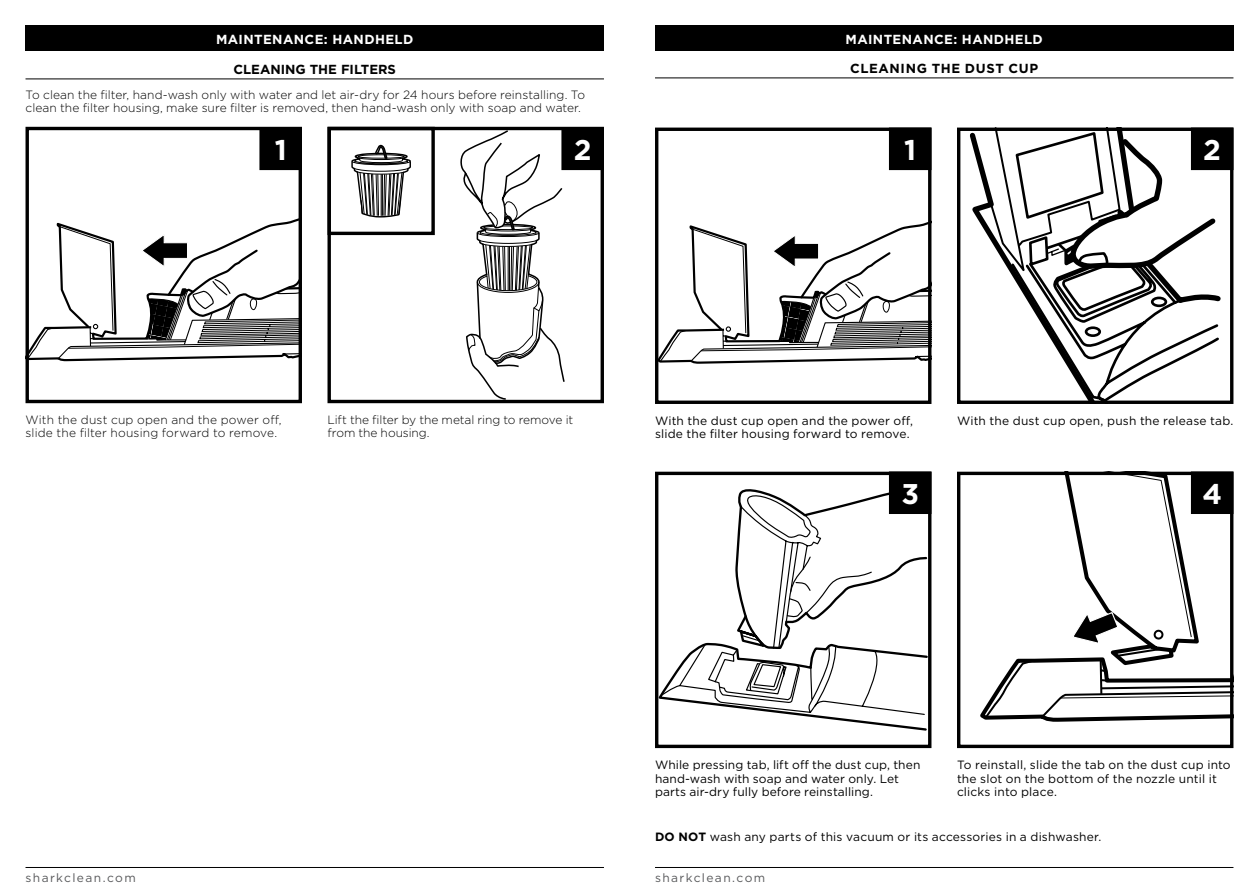
<style>
.page{position:relative;width:1259px;height:893px;background:#fff}
.page>*{position:absolute;margin:0;border:0;box-sizing:border-box;transform-origin:0 0}
.t1{font:700 28.5px "Gotham";color:#fff}
.t2{font:700 13.2px "Gotham";letter-spacing:.03em;color:#fff}
.t3{font:700 13.2px "Gotham";letter-spacing:.05em;color:#000}
.t4{font:700 13.2px "Gotham";color:#000}
.t5{font:12px/13.5px "Gotham";letter-spacing:.01em;color:#000}
.t6{font:300 12px/13.5px "Gotham";letter-spacing:.005em;color:#000}
.t7{font:12px "Gotham";letter-spacing:.115em;color:#58595b}
.s1{font-weight:700}
</style>
<div class="page">
<hr style="left:26px;top:867px;width:578px;height:1px;background:#000">
<hr style="left:655px;top:867px;width:578px;height:1px;background:#000">
<div style="left:26px;top:26px;width:578px;height:25px;background:#000"></div>
<div style="left:655px;top:26px;width:578px;height:25px;background:#000"></div>
<hr style="left:655px;top:78px;width:578px;height:1px;background:#000">
<svg style="left:460px;top:131px;width:105px;height:268px"></svg>
<div style="left:327px;top:127px;width:277px;height:276px;border:3px solid #000"></div>
<svg style="left:351px;top:145px;width:60px;height:73px"></svg>
<div style="left:327px;top:127px;width:108px;height:108px;border:3px solid #000"></div>
<div style="left:26px;top:127px;width:276px;height:276px;border:3px solid #000"></div>
<svg style="left:26px;top:214px;width:276px;height:147px"></svg>
<hr style="left:26px;top:79px;width:578px;height:1px;background:#000">
<div style="left:261px;top:129px;width:39px;height:40px;background:#000"></div>
<div style="left:259px;top:128px;width:43px;height:42px;border:3px solid #000"></div>
<div style="left:563px;top:129px;width:39px;height:40px;background:#000"></div>
<div style="left:561px;top:128px;width:43px;height:42px;border:3px solid #000"></div>
<div style="left:957px;top:472px;width:276px;height:276px;border:3px solid #000"></div>
<svg style="left:980px;top:472px;width:254px;height:250px"></svg>
<div style="left:655px;top:128px;width:276px;height:276px;border:3px solid #000"></div>
<svg style="left:970px;top:132px;width:18px;height:104px"></svg>
<svg style="left:988px;top:132px;width:230px;height:268px"></svg>
<div style="left:957px;top:128px;width:276px;height:276px;border:3px solid #000"></div>
<svg style="left:659px;top:489px;width:268px;height:242px"></svg>
<div style="left:655px;top:472px;width:276px;height:276px;border:3px solid #000"></div>
<svg style="left:657px;top:216px;width:274px;height:148px"></svg>
<div style="left:890px;top:129px;width:40px;height:40px;background:#000"></div>
<div style="left:889px;top:128px;width:42px;height:42px;border:3px solid #000"></div>
<div style="left:1192px;top:129px;width:40px;height:40px;background:#000"></div>
<div style="left:1191px;top:128px;width:42px;height:42px;border:3px solid #000"></div>
<div style="left:890px;top:473px;width:40px;height:39px;background:#000"></div>
<div style="left:889px;top:471px;width:42px;height:43px;border:3px solid #000"></div>
<div style="left:1192px;top:473px;width:40px;height:39px;background:#000"></div>
<div style="left:1191px;top:471px;width:42px;height:43px;border:3px solid #000"></div>
<p class="t2" style="left:216px;top:30px;width:199px">MAINTENANCE: HANDHELD</p>
<p class="t2" style="left:845px;top:30px;width:199px">MAINTENANCE: HANDHELD</p>
<p class="t3" style="left:850px;top:60px;width:190px">CLEANING THE DUST CUP</p>
<p class="t4" style="left:233px;top:61px;width:164px">CLEANING THE FILTERS</p>
<p class="t6" style="left:26px;top:88px;width:561px">To clean the filter, hand-wash only with water and let air-dry for 24 hours before reinstalling. To clean the filter housing, make sure filter is removed, then hand-wash only with soap and water.</p>
<h1 class="t1" style="left:275px;top:131px;width:14px">1</h1>
<h1 class="t1" style="left:574px;top:131px;width:19px">2</h1>
<h1 class="t1" style="left:904px;top:131px;width:14px">1</h1>
<h1 class="t1" style="left:1203px;top:131px;width:19px">2</h1>
<p class="t6" style="left:26px;top:412px;width:257px">With the dust cup open and the power off, slide the filter housing forward to remove.</p>
<p class="t6" style="left:327px;top:412px;width:247px">Lift the filter by the metal ring to remove it from the housing.</p>
<p class="t5" style="left:655px;top:413px;width:260px">With the dust cup open and the power off, slide the filter housing forward to remove.</p>
<p class="t5" style="left:957px;top:413px;width:278px">With the dust cup open, push the release tab.</p>
<h1 class="t1" style="left:901px;top:475px;width:19px">3</h1>
<h1 class="t1" style="left:1202px;top:475px;width:21px">4</h1>
<p class="t5" style="left:655px;top:758px;width:267px">While pressing tab, lift off the dust cup, then hand-wash with soap and water only. Let parts air-dry fully before reinstalling.</p>
<p class="t5" style="left:957px;top:758px;width:275px">To reinstall, slide the tab on the dust cup into the slot on the bottom of the nozzle until it clicks into place.</p>
<p class="t5" style="left:655px;top:830px;width:448px"><span class="s1">DO NOT</span> wash any parts of this vacuum or its accessories in a dishwasher.</p>
<p class="t7" style="left:26px;top:870px;width:112px">sharkclean.com</p>
<p class="t7" style="left:655px;top:870px;width:112px">sharkclean.com</p>
</div>
